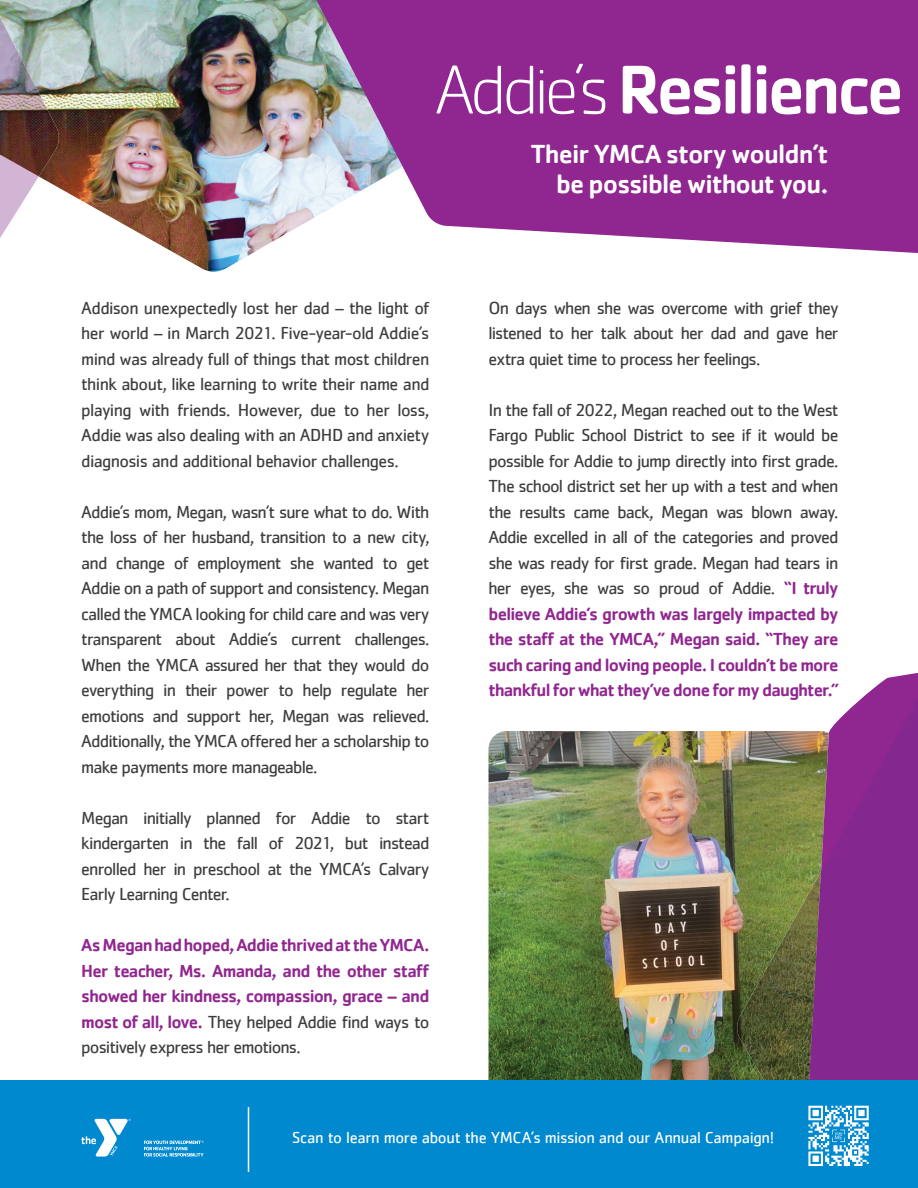
<style>
.page{position:relative;width:918px;height:1188px;background:#fff}
.page>*{position:absolute;margin:0;border:0;box-sizing:border-box;transform-origin:0 0}
.t1{font:500 71.4px "Cachet";letter-spacing:-.055em;color:#fff}
.t2{font:500 27px/30px "Cachet";letter-spacing:-.035em;color:#fff;text-align:right}
.t3{font:18px/25.5px "Cachet";letter-spacing:-.045em;color:#3e3e3f;text-align:justify}
.t4{font:500 18px/25.5px "Cachet";letter-spacing:-.045em;color:#90268f;text-align:justify}
.t5{font:16.5px "Cachet";letter-spacing:-.02em;color:#fff}
.s1{font-family:"Cachet Pro";font-weight:200}
.s2{font-weight:400;color:#3e3e3f}
.s3{font-weight:500;color:#90268f}
</style>
<div class="page">
<img style="left:0;top:0;width:239px;height:272px">
<img style="left:132px;top:0;width:786px;height:261px">
<svg style="left:0;top:176px;width:39px;height:62px"></svg>
<img style="left:0;top:17px;width:60px;height:159px">
<img style="left:489px;top:731px;width:304px;height:349px">
<svg style="left:793px;top:672px;width:125px;height:199px"></svg>
<img style="left:736px;top:871px;width:69px;height:209px">
<svg style="left:805px;top:698px;width:113px;height:382px;background:#88388a"></svg>
<div style="left:0;top:1080px;width:918px;height:108px;background:#0089cf"></div>
<svg style="left:81px;top:1119px;width:50px;height:38px"></svg>
<svg style="left:144px;top:1141px;width:60px;height:16px"></svg>
<svg style="left:808px;top:1106px;width:61px;height:60px"></svg>
<hr style="left:248px;top:1107px;width:1px;height:65px;background:#fff">
<h1 class="t1" style="left:436px;top:46px;width:470px"><span class="s1">Addie’s</span> Resilience</h1>
<h2 class="t2" style="left:530px;top:138px;width:300px">Their YMCA story wouldn’t be possible without you.</h2>
<p class="t3" style="left:81px;top:295px;width:350px">Addison unexpectedly lost her dad – the light of her world – in March 2021. Five-year-old Addie’s mind was already full of things that most children think about, like learning to write their name and playing with friends. However, due to her loss, Addie was also dealing with an ADHD and anxiety diagnosis and additional behavior challenges.</p>
<p class="t3" style="left:81px;top:499px;width:350px">Addie’s mom, Megan, wasn’t sure what to do. With the loss of her husband, transition to a new city, and change of employment she wanted to get Addie on a path of support and consistency. Megan called the YMCA looking for child care and was very transparent about Addie’s current challenges.<br>When the YMCA assured her that they would do everything in their power to help regulate her emotions and support her, Megan was relieved.<br>Additionally, the YMCA offered her a scholarship to make payments more manageable.</p>
<p class="t3" style="left:81px;top:805px;width:350px">Megan initially planned for Addie to start kindergarten in the fall of 2021, but instead enrolled her in preschool at the YMCA’s Calvary Early Learning Center.</p>
<p class="t4" style="left:81px;top:932px;width:350px">As Megan had hoped, Addie thrived at the YMCA.<br>Her teacher, Ms. Amanda, and the other staff showed her kindness, compassion, grace – and most of all, love. <span class="s2">They helped Addie find ways to positively express her emotions.</span></p>
<p class="t3" style="left:489px;top:295px;width:352px">On days when she was overcome with grief they listened to her talk about her dad and gave her extra quiet time to process her feelings.</p>
<p class="t3" style="left:489px;top:397px;width:352px">In the fall of 2022, Megan reached out to the West Fargo Public School District to see if it would be possible for Addie to jump directly into first grade.<br>The school district set her up with a test and when the results came back, Megan was blown away.<br>Addie excelled in all of the categories and proved she was ready for first grade. Megan had tears in her eyes, she was so proud of Addie. <span class="s3">“I truly believe Addie’s growth was largely impacted by the staff at the YMCA,” Megan said. “They are such caring and loving people. I couldn’t be more thankful for what they’ve done for my daughter.”</span></p>
<p class="t5" style="left:292px;top:1128px;width:484px">Scan to learn more about the YMCA’s mission and our Annual Campaign!</p>
</div>
